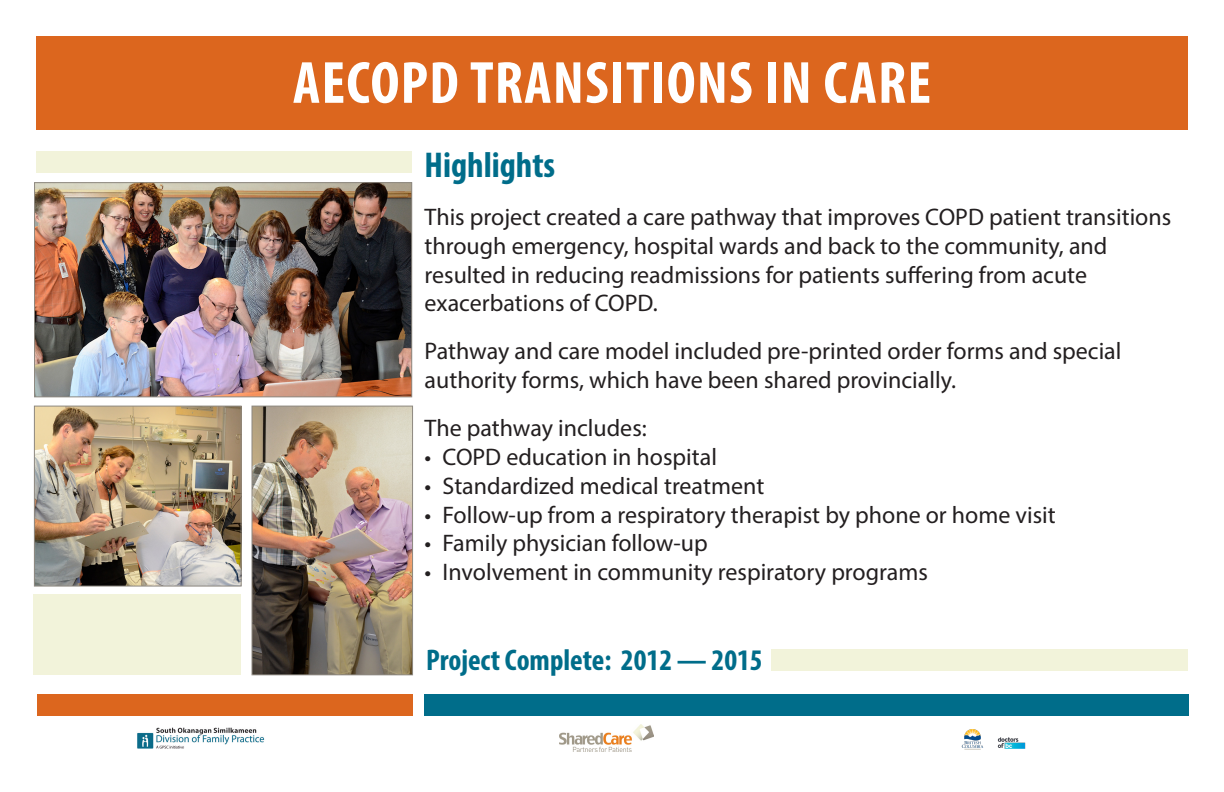
<style>
.page{position:relative;width:1224px;height:792px;background:#fff}
.page>*{position:absolute;margin:0;border:0;box-sizing:border-box;transform-origin:0 0}
.t1{font:700 condensed 60px "Myriad Pro";letter-spacing:.02em;color:#fff}
.t2{font:700 condensed 36px "Myriad Pro";color:#006d8a}
.t3{font:700 condensed 30px "Myriad Pro";color:#006d8a}
.t4{font:24px/28.8px "Myriad Pro";color:#231f20}
</style>
<div class="page">
<div style="left:36px;top:36px;width:1152px;height:94px;background:#dc661e"></div>
<img style="left:137px;top:727px;width:128px;height:22px">
<img style="left:961px;top:729px;width:65px;height:21px">
<div style="left:37px;top:694px;width:376px;height:22px;background:#dc661e"></div>
<div style="left:425px;top:694px;width:764px;height:22px;background:#006d8a"></div>
<div style="left:36px;top:151px;width:376px;height:22px;background:#f2f3da"></div>
<div style="left:772px;top:649px;width:416px;height:22px;background:#f2f3da"></div>
<div style="left:34px;top:595px;width:207px;height:80px;background:#f2f3da"></div>
<img style="left:36px;top:185px;width:374px;height:210px">
<div style="left:34px;top:183px;width:378px;height:214px;border:1px solid #8e8981"></div>
<img style="left:559px;top:725px;width:95px;height:27px">
<img style="left:36px;top:408px;width:203px;height:176px">
<div style="left:34px;top:406px;width:207px;height:180px;border:1px solid #8e8981"></div>
<img style="left:254px;top:408px;width:157px;height:265px">
<div style="left:252px;top:406px;width:161px;height:269px;border:1px solid #8e8981"></div>
<p class="t1" style="left:293px;top:45px;width:640px">AECOPD TRANSITIONS IN CARE</p>
<p class="t2" style="left:425px;top:143px;width:132px">Highlights</p>
<p class="t4" style="left:425px;top:202px;width:748px">This project created a care pathway that improves COPD patient transitions through emergency, hospital wards and back to the community, and resulted in reducing readmissions for patients suffering from acute exacerbations of COPD.</p>
<p class="t4" style="left:425px;top:337px;width:698px">Pathway and care model included pre-printed order forms and special authority forms, which have been shared provincially.</p>
<p class="t4" style="left:425px;top:413px;width:224px">The pathway includes:</p>
<p class="t4" style="left:425px;top:442px;width:294px">• COPD education in hospital</p>
<p class="t4" style="left:425px;top:471px;width:341px">• Standardized medical treatment</p>
<p class="t4" style="left:425px;top:500px;width:633px">• Follow-up from a respiratory therapist by phone or home visit</p>
<p class="t4" style="left:425px;top:529px;width:285px">• Family physician follow-up</p>
<p class="t4" style="left:425px;top:557px;width:505px">• Involvement in community respiratory programs</p>
<p class="t3" style="left:426px;top:641px;width:338px">Project Complete: 2012 — 2015</p>
</div>
